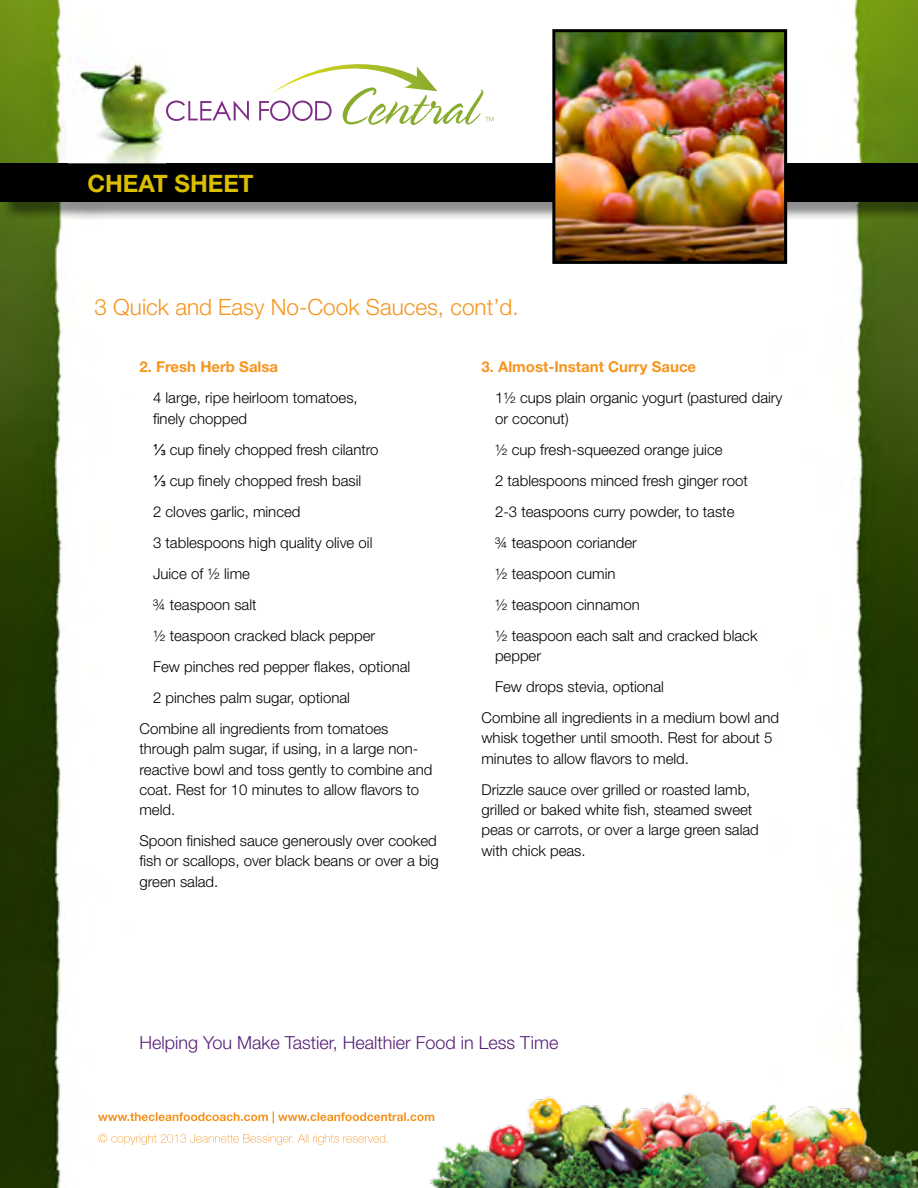
<style>
.page{position:relative;width:918px;height:1188px;background:#fff}
.page>*{position:absolute;margin:0;border:0;box-sizing:border-box;transform-origin:0 0}
.t1{font:700 24px "Helvetica Neue LT Std";color:#dcbe00}
.t2{font:300 22.5px "Helvetica Neue LT Std";color:#f7941e}
.t3{font:300 18px "Helvetica Neue LT Std";color:#551e77}
.t4{font:300 15px/20.2px "Helvetica Neue LT Std";color:#000}
.t5{font:700 15px "Helvetica Neue LT Std";color:#f7941e}
.s1{font-family:"Arial";font-weight:400}
</style>
<div class="page">
<img style="left:0;top:0;width:918px;height:1188px">
<svg style="left:98px;top:1134px;width:290px;height:11px"></svg>
<svg style="left:98px;top:1112px;width:331px;height:12px"></svg>
<img style="left:429px;top:1089px;width:489px;height:99px">
<div style="left:3px;top:166px;width:915px;height:54px;background:#000;opacity:.45"></div>
<div style="left:0;top:164px;width:918px;height:38px;background:#000"></div>
<img style="left:68px;top:49px;width:103px;height:114px">
<svg style="left:166px;top:39px;width:327px;height:86px"></svg>
<img style="left:556px;top:33px;width:227px;height:227px">
<div style="left:552px;top:29px;width:235px;height:235px;border:3px solid #000"></div>
<h1 class="t1" style="left:87px;top:169px;width:168px">CHEAT SHEET</h1>
<h2 class="t2" style="left:94px;top:293px;width:426px">3 Quick and Easy No-Cook Sauces, cont’d.</h2>
<p class="t5" style="left:140px;top:358px;width:140px">2. Fresh Herb Salsa</p>
<p class="t4" style="left:153px;top:387px;width:206px">4 large, ripe heirloom tomatoes, finely chopped</p>
<p class="t4" style="left:153px;top:439px;width:227px"><span class="s1">⅓</span> cup finely chopped fresh cilantro</p>
<p class="t4" style="left:153px;top:470px;width:210px"><span class="s1">⅓</span> cup finely chopped fresh basil</p>
<p class="t4" style="left:153px;top:501px;width:149px">2 cloves garlic, minced</p>
<p class="t4" style="left:153px;top:532px;width:221px">3 tablespoons high quality olive oil</p>
<p class="t4" style="left:153px;top:563px;width:98px">Juice of ½ lime</p>
<p class="t4" style="left:153px;top:594px;width:105px">¾ teaspoon salt</p>
<p class="t4" style="left:153px;top:625px;width:224px">½ teaspoon cracked black pepper</p>
<p class="t4" style="left:153px;top:656px;width:259px">Few pinches red pepper flakes, optional</p>
<p class="t4" style="left:153px;top:687px;width:198px">2 pinches palm sugar, optional</p>
<p class="t4" style="left:140px;top:718px;width:250px">Combine all ingredients from tomatoes</p>
<p class="t4" style="left:140px;top:738px;width:294px">through palm sugar, if using, in a large non&shy;reactive bowl and toss gently to combine and coat. Rest for 10 minutes to allow flavors to meld.</p>
<p class="t4" style="left:140px;top:830px;width:301px">Spoon finished sauce generously over cooked fish or scallops, over black beans or over a big green salad.</p>
<p class="t5" style="left:482px;top:358px;width:216px">3. Almost-Instant Curry Sauce</p>
<p class="t4" style="left:495px;top:387px;width:289px">1½ cups plain organic yogurt (pastured dairy or coconut)</p>
<p class="t4" style="left:495px;top:433px;width:264px;line-height:31px">½ cup fresh-squeezed orange juice<br>2 tablespoons minced fresh ginger root<br>2-3 teaspoons curry powder, to taste<br>¾ teaspoon coriander<br>½ teaspoon cumin<br>½ teaspoon cinnamon<br>½ teaspoon each salt and cracked black</p>
<p class="t4" style="left:495px;top:645px;width:48px">pepper</p>
<p class="t4" style="left:495px;top:676px;width:170px">Few drops stevia, optional</p>
<p class="t4" style="left:482px;top:707px;width:299px">Combine all ingredients in a medium bowl and</p>
<p class="t4" style="left:482px;top:728px;width:292px">whisk together until smooth. Rest for about 5 minutes to allow flavors to meld.</p>
<p class="t4" style="left:482px;top:779px;width:279px">Drizzle sauce over grilled or roasted lamb, grilled or baked white fish, steamed sweet peas or carrots, or over a large green salad with chick peas.</p>
<p class="t3" style="left:140px;top:1032px;width:420px">Helping You Make Tastier, Healthier Food in Less Time</p>
</div>
